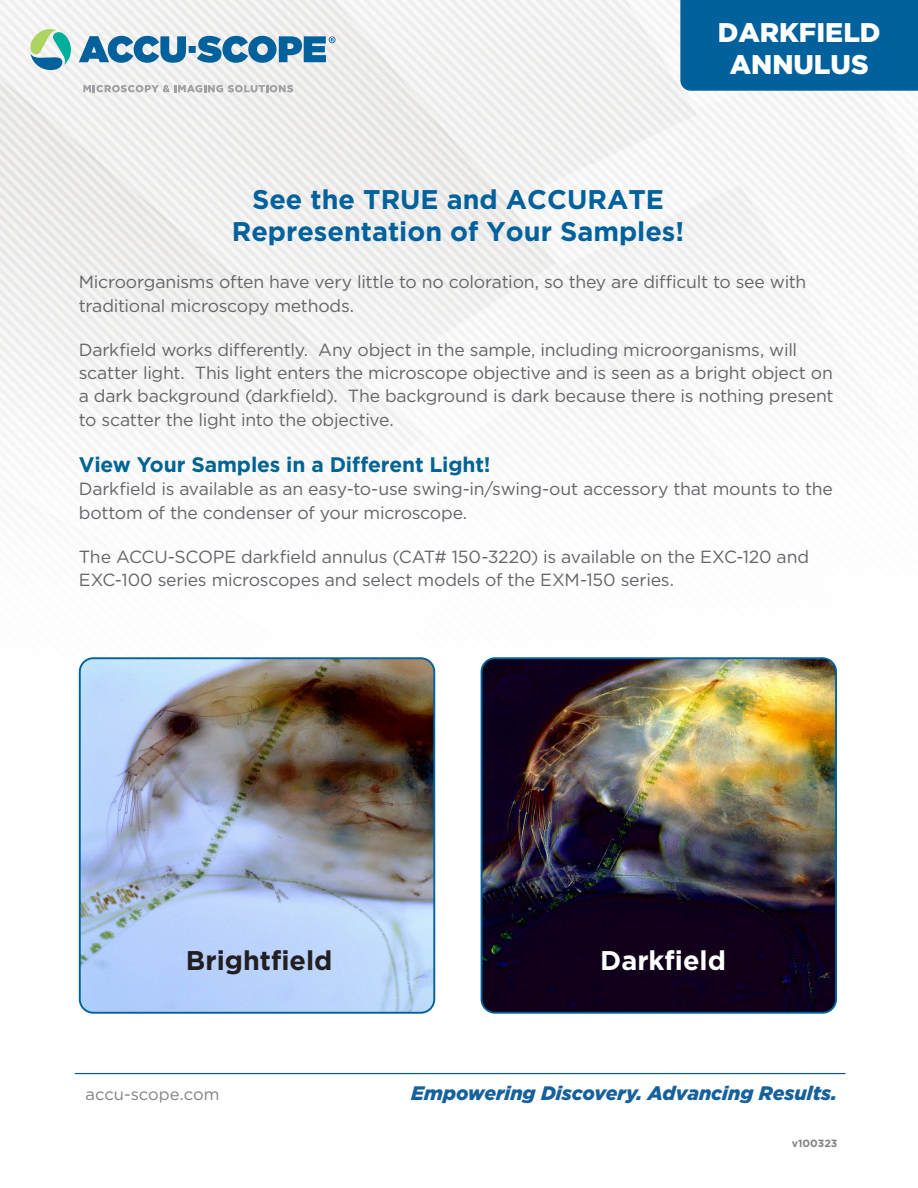
<style>
.page{position:relative;width:918px;height:1188px;background:#fff}
.page>*{position:absolute;margin:0;border:0;box-sizing:border-box;transform-origin:0 0}
.t1{font:700 27px "Gotham";color:#00619c}
.t2{font:900 27px "Gotham";color:#fff}
.t3{font:700 27px "Gotham";color:#231f20}
.t4{font:700 27px "Gotham";color:#fff}
.t5{font:700 21px "Gotham";letter-spacing:-.01em;color:#006394}
.t6{font:italic 900 19.5px "Gotham";color:#15619d}
.t7{font:17.55px/23.2px "Gotham";letter-spacing:-.015em;color:#63656a}
.t8{font:16.5px "Gotham";letter-spacing:-.005em;color:#808285}
.t9{font:700 10.5px "Gotham";color:#808285}
</style>
<div class="page">
<img style="left:0;top:0;width:918px;height:844px">
<div style="left:680px;top:0;width:238px;height:91px;background:#00619c"></div>
<svg style="left:83px;top:85px;width:210px;height:7px"></svg>
<svg style="left:27px;top:27px;width:308px;height:48px"></svg>
<img style="left:80px;top:658px;width:354px;height:353px">
<div style="left:79px;top:657px;width:356px;height:357px;border:2px solid #00619c;border-radius:14px"></div>
<img style="left:482px;top:658px;width:354px;height:353px">
<div style="left:481px;top:657px;width:356px;height:357px;border:2px solid #00619c;border-radius:14px"></div>
<div style="left:74px;top:1071px;width:772px;height:5px;background:#231f20;opacity:.15"></div>
<p class="t2" style="left:718px;top:17px;width:164px">DARKFIELD</p>
<p class="t2" style="left:730px;top:49px;width:141px">ANNULUS</p>
<p class="t1" style="left:252px;top:184px;width:413px">See the TRUE and ACCURATE</p>
<p class="t1" style="left:232px;top:216px;width:454px">Representation of Your Samples!</p>
<p class="t7" style="left:79px;top:270px;width:729px">Microorganisms often have very little to no coloration, so they are difficult to see with traditional microscopy methods.</p>
<p class="t7" style="left:79px;top:338px;width:756px">Darkfield works differently. Any object in the sample, including microorganisms, will scatter light. This light enters the microscope objective and is seen as a bright object on a dark background (darkfield). The background is dark because there is nothing present to scatter the light into the objective.</p>
<p class="t5" style="left:79px;top:452px;width:413px">View Your Samples in a Different Light!</p>
<p class="t7" style="left:79px;top:477px;width:756px">Darkfield is available as an easy-to-use swing-in/swing-out accessory that mounts to the bottom of the condenser of your microscope.</p>
<p class="t7" style="left:79px;top:545px;width:732px">The ACCU-SCOPE darkfield annulus (CAT# 150-3220) is available on the EXC-120 and<br>EXC-100 series microscopes and select models of the EXM-150 series.</p>
<p class="t3" style="left:186px;top:945px;width:148px">Brightfield</p>
<p class="t4" style="left:600px;top:945px;width:127px">Darkfield</p>
<p class="t8" style="left:86px;top:1085px;width:135px">accu-scope.com</p>
<p class="t6" style="left:411px;top:1082px;width:427px">Empowering Discovery. Advancing Results.</p>
<p class="t9" style="left:792px;top:1138px;width:47px">v100323</p>
</div>
